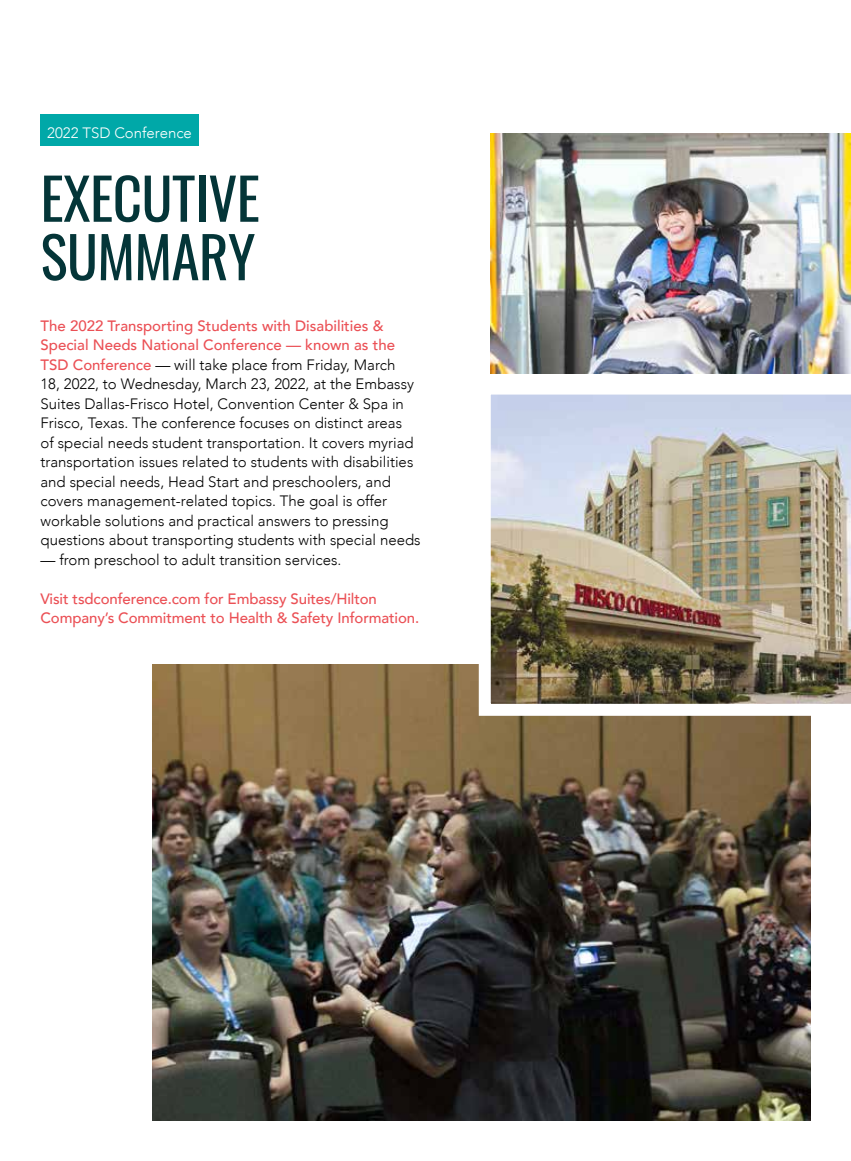
<style>
.page{position:relative;width:851px;height:1161px;background:#fff}
.page>*{position:absolute;margin:0;border:0;box-sizing:border-box;transform-origin:0 0}
.t1{font:57px/58.5px "Oswald";letter-spacing:-.01em;color:#043538}
.t2{font:300 15px/19.5px "Avenir";color:#000}
.t3{font:500 15px/19.5px "Avenir";letter-spacing:-.01em;color:#eb5055}
.t4{font:300 15px "Avenir";color:#fff}
.s1{font-weight:500;color:#eb5055}
</style>
<div class="page">
<img style="left:152px;top:665px;width:658px;height:455px">
<img style="left:472px;top:394px;width:378px;height:328px">
<div style="left:40px;top:115px;width:159px;height:31px;background:#00a8a8"></div>
<img style="left:490px;top:133px;width:360px;height:241px">
<p class="t4" style="left:47px;top:124px;width:146px">2022 TSD Conference</p>
<h1 class="t1" style="left:40px;top:164px;width:221px">EXECUTIVE<br>SUMMARY</h1>
<p class="t2" style="left:40px;top:316px;width:381px"><span class="s1">The 2022 Transporting Students with Disabilities &amp; Special Needs National Conference — known as the TSD Conference</span> — will take place from Friday, March<br>18, 2022, to Wednesday, March 23, 2022, at the Embassy Suites Dallas-Frisco Hotel, Convention Center &amp; Spa in Frisco, Texas. The conference focuses on distinct areas<br>of special needs student transportation. It covers myriad transportation issues related to students with disabilities and special needs, Head Start and preschoolers, and covers management-related topics. The goal is offer workable solutions and practical answers to pressing questions about transporting students with special needs</p>
<p class="t2" style="left:40px;top:550px;width:302px">— from preschool to adult transition services.</p>
<p class="t3" style="left:40px;top:588px;width:380px">Visit tsdconference.com for Embassy Suites/Hilton<br>Company’s Commitment to Health &amp; Safety Information.</p>
</div>
